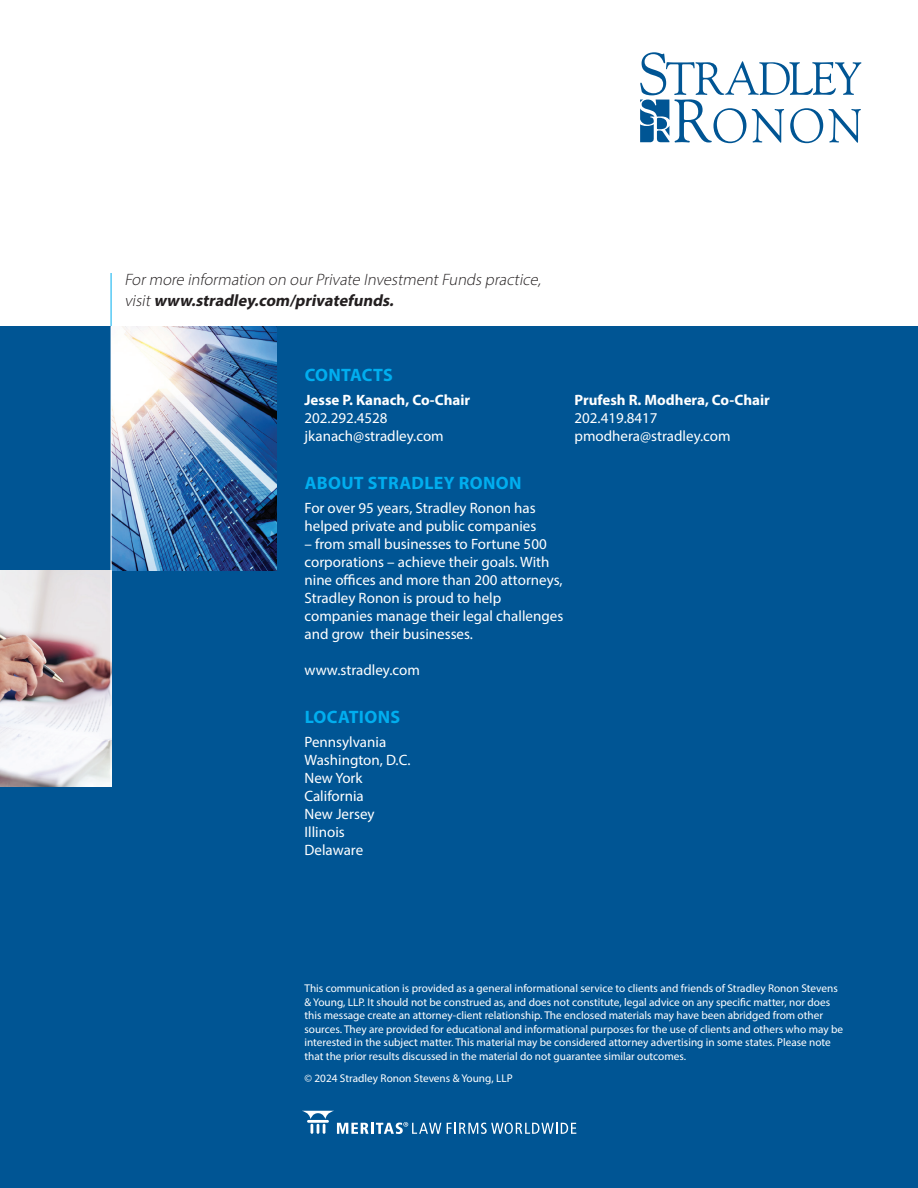
<style>
.page{position:relative;width:918px;height:1188px;background:#fff}
.page>*{position:absolute;margin:0;border:0;box-sizing:border-box;transform-origin:0 0}
.t1{font:700 18px "Myriad Pro";letter-spacing:.02em;color:#00aeef}
.t2{font:italic 300 16.5px/21px "Myriad Pro";color:#231f20}
.t3{font:15px/18px "Myriad Pro";color:#fff}
.t4{font:700 15px "Myriad Pro";color:#fff}
.t5{font:11.25px/13.5px "Myriad Pro";color:#fff}
.s1{font-weight:700}
</style>
<div class="page">
<hr style="left:111px;top:273px;width:1px;height:53px;background:#00aeef">
<svg style="left:640px;top:52px;width:221px;height:91px"></svg>
<div style="left:0;top:326px;width:918px;height:862px;background:#005594"></div>
<svg style="left:447px;top:1123px;width:129px;height:11px"></svg>
<svg style="left:302px;top:1111px;width:139px;height:23px"></svg>
<img style="left:112px;top:326px;width:164px;height:244px">
<img style="left:0;top:570px;width:111px;height:216px">
<hr style="left:111px;top:326px;width:1px;height:460px;background:#fff">
<h2 class="t2" style="left:124px;top:269px;width:421px">Formore information on ourPrivate InvestmentFundspractice, visit<span class="s1">www.stradley.com/privatefunds.</span></h2>
<h1 class="t1" style="left:305px;top:363px;width:90px">CONTACTS</h1>
<h3 class="t4" style="left:304px;top:390px;width:167px">Jesse P. Kanach, Co-Chair</h3>
<h3 class="t4" style="left:574px;top:390px;width:197px">Prufesh R. Modhera, Co-Chair</h3>
<h3 class="t3" style="left:304px;top:409px;width:85px">202.292.4528</h3>
<h3 class="t3" style="left:574px;top:409px;width:85px">202.419.8417</h3>
<h3 class="t3" style="left:304px;top:427px;width:141px">jkanach@stradley.com</h3>
<h3 class="t3" style="left:574px;top:427px;width:158px">pmodhera@stradley.com</h3>
<h1 class="t1" style="left:305px;top:471px;width:218px">ABOUT STRADLEY RONON</h1>
<h3 class="t3" style="left:304px;top:499px;width:233px">For over 95 years, Stradley Ronon has helped private and public companies</h3>
<h3 class="t3" style="left:304px;top:535px;width:260px">– from small businesses to Fortune 500 corporations – achieve their goals. With nine offices and more than 200 attorneys, Stradley Ronon is proud to help companies manage their legal challenges and grow their businesses.</h3>
<h3 class="t3" style="left:304px;top:661px;width:117px">www.stradley.com</h3>
<h1 class="t1" style="left:305px;top:705px;width:97px">LOCATIONS</h1>
<h3 class="t3" style="left:304px;top:733px;width:108px">Pennsylvania<br>Washington, D.C.<br>New York<br>California<br>New Jersey<br>Illinois<br>Delaware</h3>
<p class="t5" style="left:304px;top:982px;width:540px">This communication is provided as a general informational service to clients and friends of Stradley Ronon Stevens &amp; Young, LLP. It should not be construed as, and does not constitute, legal advice on any specific matter, nor does this message create an attorney-client relationship. The enclosed materials may have been abridged from other sources. They are provided for educational and informational purposes for the use of clients and others who may be interested in the subject matter. This material may be considered attorney advertising in some states. Please note that the prior results discussed in the material do not guarantee similar outcomes.</p>
<p class="t5" style="left:304px;top:1072px;width:210px">© 2024 Stradley Ronon Stevens &amp; Young, LLP</p>
</div>
